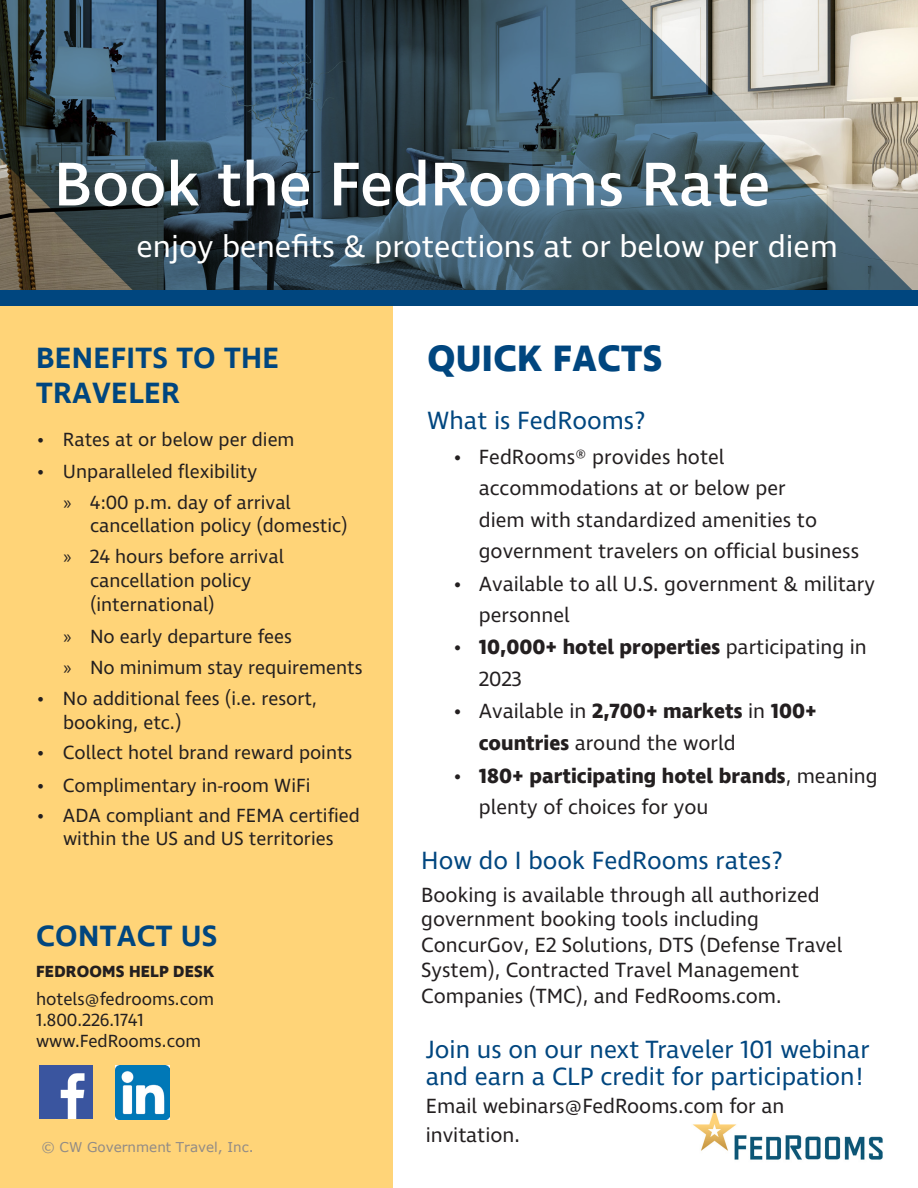
<style>
.page{position:relative;width:918px;height:1188px;background:#fff}
.page>*{position:absolute;margin:0;border:0;box-sizing:border-box;transform-origin:0 0}
.Bold_Header{font:500 63px "Ingra";color:#fff}
.Level_1_Number_List{font:700 37.5px "Ingra";letter-spacing:.01em;color:#00467f}
.Bold_Header-2{font:31.5px "Ingra";color:#fff}
.Bold{font:600 30px "Ingra";letter-spacing:.01em;color:#00467f}
.Level_1_Number_List-2{font:25.5px/27px "Ingra";color:#00467f}
.Level_1_Number_List-3{font:21px/31.5px "Ingra";color:#231f20}
.t1{font:700 21px/31.5px "Ingra";color:#231f20}
.t2{font:19.5px/30.9px "Ingra";color:#231f20}
.Level_1_Number_List-4{font:18px "Ingra";color:#231f20}
.Bold-2{font:700 16.5px "Ingra";letter-spacing:.01em;color:#231f20}
.Bold-3{font:13.5px "Verdana";color:#918b86}
.s1{font-family:"Myriad Pro"}
.s2{font-weight:400}
.s3{font-weight:700}
</style>
<div class="page">
<img style="left:692px;top:1108px;width:191px;height:52px">
<div style="left:0;top:295px;width:392px;height:893px;background:#ffd478"></div>
<svg style="left:0;top:0;width:918px;height:291px;background:#546872"></svg>
<div style="left:0;top:291px;width:918px;height:15px;background:#00467f"></div>
<img style="left:116px;top:1066px;width:53px;height:53px">
<img style="left:40px;top:1066px;width:52px;height:52px">
<p class="Bold_Header" style="left:54px;top:145px;width:718px">Book the FedRooms Rate</p>
<p class="Bold_Header-2" style="left:136px;top:227px;width:703px">enjoy benefits &amp; protections at or below per diem</p>
<p class="Bold" style="left:36px;top:340px;width:245px">BENEFITS TO THE</p>
<p class="Bold" style="left:36px;top:374px;width:145px">TRAVELER</p>
<p class="t2" style="left:36px;top:425px;width:260px">• Rates at or below per diem</p>
<p class="t2" style="left:63px;top:457px;width:229px;text-indent:-27px">• Unparalleled flexibility<br><span class="s1">»</span> 4:00 p.m. day of arrival</p>
<p class="t2" style="left:63px;top:511px;width:286px;text-indent:27px">cancellation policy (domestic) <span class="s1">»</span> 24 hours before arrival</p>
<p class="t2" style="left:90px;top:569px;width:163px;line-height:24px">cancellation policy (international)</p>
<p class="t2" style="left:63px;top:621px;width:301px;line-height:31.5px"><span class="s1">»</span> No early departure fees<br><span class="s1">»</span> No minimum stay requirements</p>
<p class="t2" style="left:63px;top:688px;width:255px;line-height:23.7px;text-indent:-27px">• No additional fees (i.e. resort, booking, etc.)</p>
<p class="t2" style="left:36px;top:738px;width:318px">• Collect hotel brand reward points</p>
<p class="t2" style="left:36px;top:771px;width:276px">• Complimentary in-room WiFi</p>
<p class="t2" style="left:36px;top:804px;width:325px;line-height:23.7px;text-align:center">• ADA compliant and FEMA certified within the US and US territories</p>
<p class="Bold" style="left:36px;top:917px;width:183px">CONTACT US</p>
<p class="Bold-2" style="left:36px;top:961px;width:180px">FEDROOMS HELP DESK</p>
<p class="Level_1_Number_List-4" style="left:36px;top:988px;width:180px">hotels@fedrooms.com</p>
<p class="Level_1_Number_List-4" style="left:36px;top:1009px;width:109px">1.800.226.1741</p>
<p class="Level_1_Number_List-4" style="left:36px;top:1030px;width:167px">www.FedRooms.com</p>
<p class="Bold-3" style="left:41px;top:1137px;width:214px">© CW Government Travel, Inc.</p>
<p class="Level_1_Number_List" style="left:427px;top:334px;width:236px">QUICK FACTS</p>
<p class="Level_1_Number_List-2" style="left:427px;top:408px;width:220px">What is FedRooms?</p>
<p class="Level_1_Number_List-3" style="left:479px;top:442px;width:382px;text-indent:-26px">• FedRooms® provides hotel accommodations at or below per<br>diem with standardized amenities to government travelers on official business</p>
<p class="Level_1_Number_List-3" style="left:479px;top:569px;width:398px;text-indent:-26px">• Available to all U.S. government &amp; military personnel</p>
<p class="t1" style="left:479px;top:633px;width:390px;text-indent:-26px"><span class="s2">•</span> 10,000+ hotel properties <span class="s2">participating in<br>2023</span></p>
<p class="Level_1_Number_List-3" style="left:479px;top:697px;width:339px;text-indent:-26px">• Available in <span class="s3">2,700+ markets</span> in <span class="s3">100+ countries</span> around the world</p>
<p class="Level_1_Number_List-3" style="left:479px;top:761px;width:400px;text-indent:-26px">• <span class="s3">180+ participating hotel brands</span>, meaning plenty of choices for you</p>
<p class="Level_1_Number_List-2" style="left:421px;top:848px;width:363px">How do I book FedRooms rates?</p>
<p class="Level_1_Number_List-3" style="left:421px;top:884px;width:423px;line-height:25.2px">Booking is available through all authorized government booking tools including ConcurGov, E2 Solutions, DTS (Defense Travel System), Contracted Travel Management Companies (TMC), and FedRooms.com.</p>
<p class="Level_1_Number_List-2" style="left:426px;top:1037px;width:445px">Join us on our next Traveler 101 webinar and earn a CLP credit for participation!</p>
<p class="Level_1_Number_List-3" style="left:426px;top:1093px;width:360px;line-height:28.5px">Email webinars@FedRooms.com for an invitation.</p>
</div>
